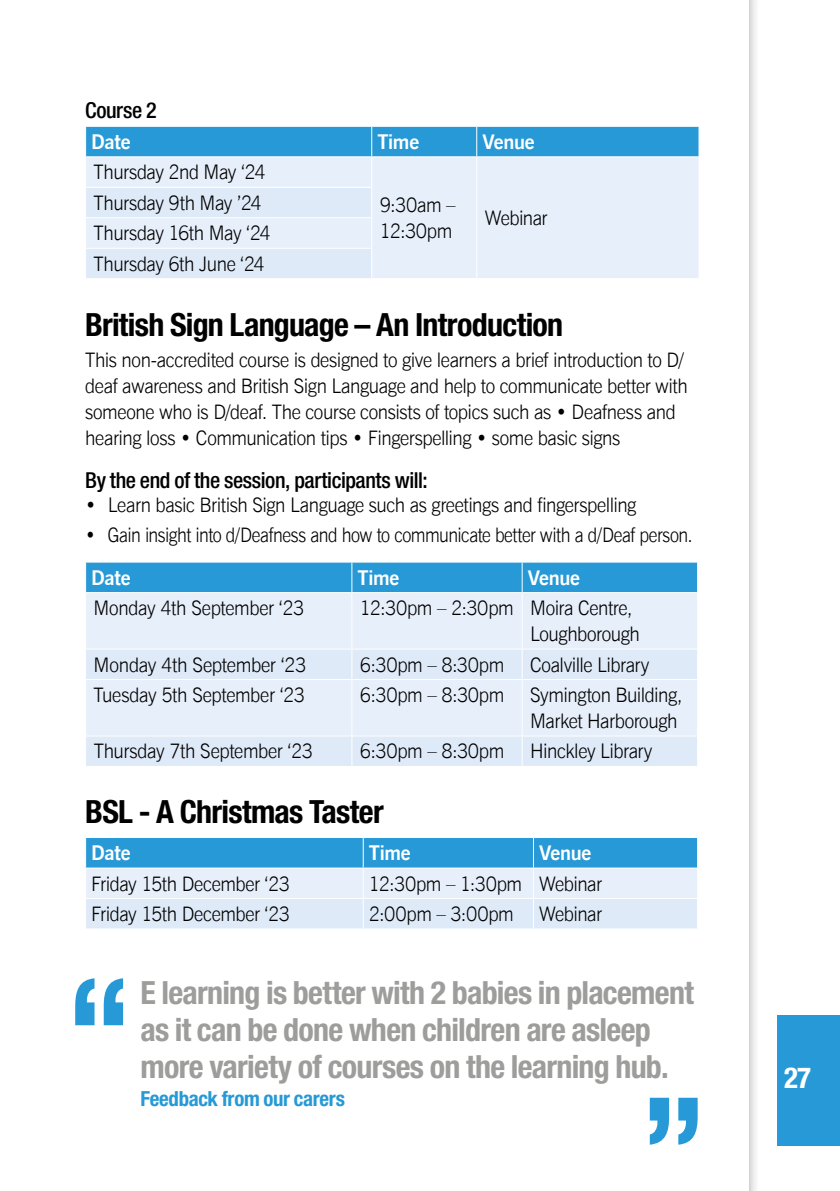
<style>
.page{position:relative;width:840px;height:1191px;background:#fff}
.page>*{position:absolute;margin:0;border:0;box-sizing:border-box;transform-origin:0 0}
.t1{font:700 condensed 146.2px "Helvetica Neue LT Std";color:#2699d6}
.t2{font:700 condensed 32px/36.8px "Helvetica Neue LT Std";letter-spacing:-.02em;color:#9d9d9c}
.t3{font:700 condensed 32px "Helvetica Neue LT Std";letter-spacing:-.025em;color:#000}
.t4{font:700 condensed 29px "Helvetica Neue LT Std";color:#fff}
.t5{font:500 condensed 22px "Helvetica Neue LT Std";letter-spacing:-.02em;color:#000}
.t6{font:700 condensed 20.8px "Helvetica Neue LT Std";letter-spacing:-.015em;color:#2699d6}
.t7{font:300 20px/26px "News Gothic BT";letter-spacing:-.02em;color:#000;scale:.95 1}
.t8{font:300 20px "News Gothic BT";letter-spacing:-.02em;color:#000;scale:.9 1}
.t9{font:700 20px "News Gothic BT";letter-spacing:-.02em;color:#fff}
.t10{font:300 20px "News Gothic BT";letter-spacing:-.02em;color:#000;scale:.96 1}
</style>
<div class="page">
<div style="left:777px;top:1015px;width:62px;height:130px;background:#2699d6"></div>
<div style="left:86px;top:157px;width:612px;height:121px;background:#e7effa"></div>
<hr style="left:371px;top:157px;width:1px;height:30px;background:#fff">
<hr style="left:476px;top:157px;width:1px;height:30px;background:#fff">
<hr style="left:476px;top:187px;width:1px;height:31px;background:#fff">
<hr style="left:476px;top:218px;width:1px;height:30px;background:#fff">
<hr style="left:476px;top:248px;width:1px;height:30px;background:#fff">
<div style="left:86px;top:188px;width:286px;height:90px;background:#dfeaf8"></div>
<div style="left:85px;top:126px;width:614px;height:30px;background:#2699d6"></div>
<hr style="left:85px;top:187px;width:287px;height:1px;background:#fff">
<hr style="left:85px;top:217px;width:287px;height:1px;background:#fff">
<hr style="left:85px;top:248px;width:287px;height:1px;background:#fff">
<div style="left:86px;top:562px;width:610px;height:30px;background:#2699d6"></div>
<div style="left:86px;top:593px;width:610px;height:55px;background:#e7effa"></div>
<div style="left:86px;top:649px;width:610px;height:117px;background:#e0eaf8"></div>
<hr style="left:351px;top:593px;width:1px;height:55px;background:#fff">
<hr style="left:521px;top:593px;width:1px;height:55px;background:#fff">
<hr style="left:351px;top:649px;width:1px;height:30px;background:#fff">
<hr style="left:521px;top:649px;width:1px;height:30px;background:#fff">
<hr style="left:85px;top:679px;width:266px;height:1px;background:#fff">
<hr style="left:351px;top:679px;width:171px;height:1px;background:#fff">
<hr style="left:351px;top:680px;width:1px;height:55px;background:#fff">
<hr style="left:522px;top:679px;width:175px;height:1px;background:#fff">
<hr style="left:521px;top:680px;width:1px;height:55px;background:#fff">
<hr style="left:85px;top:735px;width:266px;height:1px;background:#fff">
<hr style="left:351px;top:735px;width:171px;height:1px;background:#fff">
<hr style="left:351px;top:736px;width:1px;height:30px;background:#fff">
<hr style="left:522px;top:735px;width:175px;height:1px;background:#fff">
<hr style="left:521px;top:736px;width:1px;height:30px;background:#fff">
<hr style="left:351px;top:562px;width:1px;height:30px;background:#fff">
<hr style="left:521px;top:562px;width:1px;height:30px;background:#fff">
<svg style="left:85px;top:837px;width:612px;height:92px;background:#a8d2ee"></svg>
<hr style="left:85px;top:867px;width:278px;height:1px;background:#fff">
<hr style="left:363px;top:867px;width:170px;height:1px;background:#fff">
<hr style="left:533px;top:867px;width:164px;height:1px;background:#fff">
<p class="t5" style="left:85px;top:97px;width:73px">Course 2</p>
<p class="t9" style="left:91px;top:130px;width:41px">Date</p>
<p class="t9" style="left:377px;top:130px;width:43px">Time</p>
<p class="t9" style="left:482px;top:130px;width:54px">Venue</p>
<p class="t7" style="left:94px;top:159px;width:183px">Thursday 2nd May ‘24</p>
<p class="t7" style="left:379px;top:192px;width:81px">9:30am –<br>12:30pm</p>
<p class="t7" style="left:94px;top:187px;width:188px;line-height:30.4px">Thursday 9th May ’24<br>Thursday 16th May ‘24<br>Thursday 6th June ‘24</p>
<h2 class="t3" style="left:85px;top:305px;width:479px">British Sign Language – An Introduction</h2>
<p class="t7" style="left:85px;top:347px;width:635px">This non-accredited course is designed to give learners a brief introduction to D/ deaf awareness and British Sign Language and help to communicate better with someone who is D/deaf. The course consists of topics such as • Deafness and hearing loss • Communication tips • Fingerspelling • some basic signs</p>
<p class="t5" style="left:85px;top:467px;width:344px">By the end of the session, participants will:</p>
<p class="t7" style="left:85px;top:492px;width:581px">• Learn basic British Sign Language such as greetings and fingerspelling</p>
<p class="t8" style="left:85px;top:523px;width:676px">• Gain insight into d/Deafness and how to communicate better with a d/Deaf person.</p>
<p class="t9" style="left:91px;top:565px;width:41px">Date</p>
<p class="t9" style="left:357px;top:565px;width:43px">Time</p>
<p class="t9" style="left:527px;top:565px;width:54px">Venue</p>
<p class="t7" style="left:94px;top:595px;width:223px">Monday 4th September ‘23</p>
<p class="t7" style="left:530px;top:595px;width:117px;text-indent:-170px">12:30pm – 2:30pm Moira Centre,<br>Loughborough</p>
<p class="t10" style="left:94px;top:652px;width:223px">Monday 4th September ‘23</p>
<p class="t7" style="left:359px;top:651px;width:153px">6:30pm – 8:30pm</p>
<p class="t7" style="left:530px;top:651px;width:127px">Coalville Library</p>
<p class="t7" style="left:94px;top:682px;width:224px">Tuesday 5th September ‘23</p>
<p class="t7" style="left:360px;top:682px;width:153px">6:30pm – 8:30pm</p>
<p class="t7" style="left:530px;top:682px;width:162px">Symington Building,<br>Market Harborough</p>
<p class="t7" style="left:94px;top:738px;width:232px">Thursday 7th September ‘23</p>
<p class="t7" style="left:360px;top:738px;width:153px">6:30pm – 8:30pm</p>
<p class="t7" style="left:530px;top:738px;width:130px">Hinckley Library</p>
<h2 class="t3" style="left:85px;top:792px;width:300px">BSL - A Christmas Taster</h2>
<p class="t9" style="left:91px;top:840px;width:41px">Date</p>
<p class="t9" style="left:369px;top:840px;width:43px">Time</p>
<p class="t9" style="left:539px;top:840px;width:54px">Venue</p>
<p class="t7" style="left:91px;top:870px;width:210px">Friday 15th December ‘23</p>
<p class="t7" style="left:368px;top:870px;width:247px">12:30pm – 1:30pm Webinar</p>
<p class="t7" style="left:91px;top:900px;width:210px">Friday 15th December ‘23</p>
<p class="t7" style="left:368px;top:900px;width:154px">2:00pm – 3:00pm</p>
<p class="t7" style="left:539px;top:900px;width:67px">Webinar</p>
<p class="t7" style="left:484px;top:205px;width:67px">Webinar</p>
<h1 class="t1" style="left:65px;top:942px;width:69px">“</h1>
<h2 class="t2" style="left:140px;top:973px;width:554px">E learning is better with 2 babies in placement as it can be done when children are asleep more variety of courses on the learning hub.</h2>
<p class="t6" style="left:140px;top:1086px;width:206px">Feedback from our carers</p>
<h1 class="t1" style="left:707px;top:1180px;width:69px;rotate:-180deg">“</h1>
<h3 class="t4" style="left:783px;top:1059px;width:28px">27</h3>
</div>
